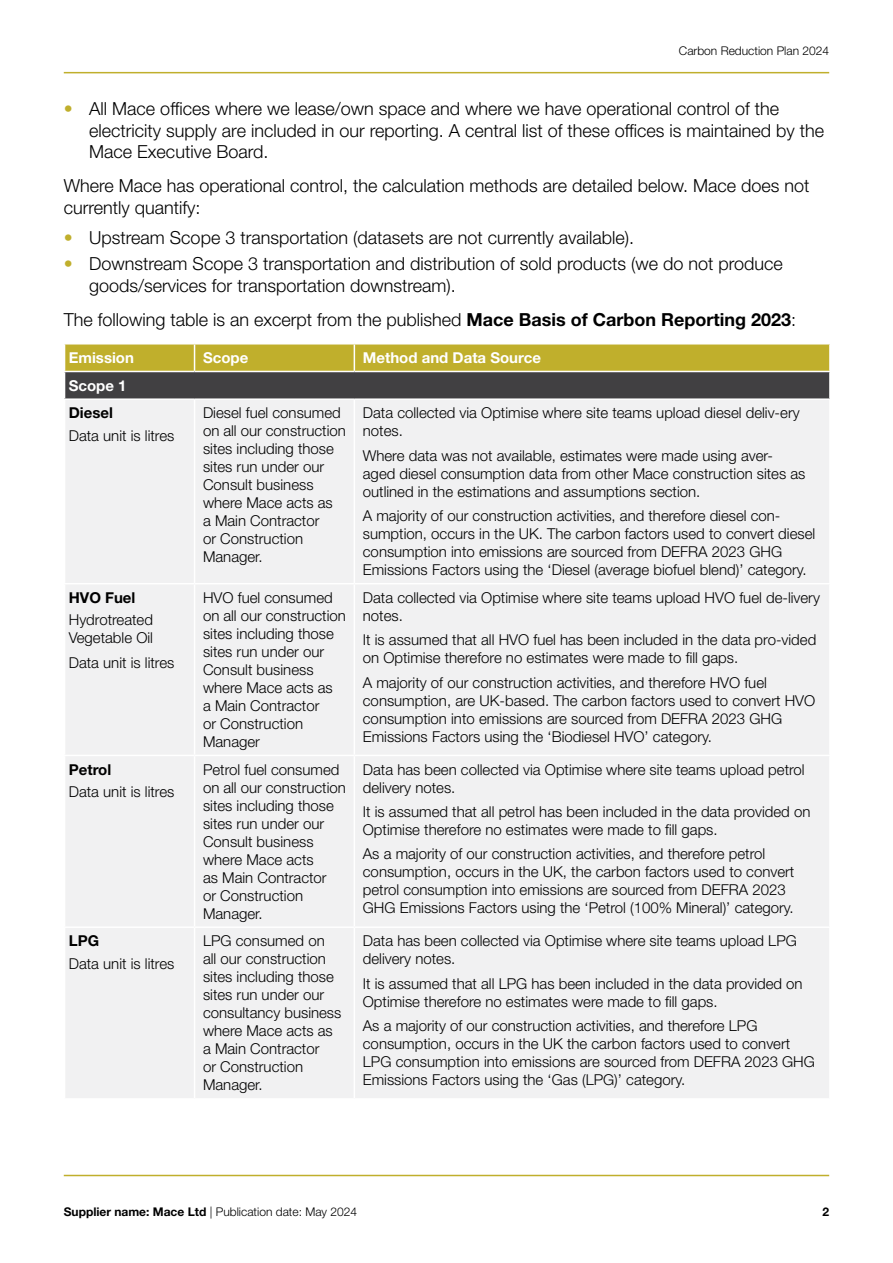
<style>
.page{position:relative;width:893px;height:1263px;background:#fff}
.page>*{position:absolute;margin:0;border:0;box-sizing:border-box;transform-origin:0 0}
.t1{font:300 18px/21.6px "Helvetica Neue LT Std";color:#000}
.t2{font:300 15px/18px "Helvetica Neue LT Std";color:#000}
.t3{font:700 15px "Helvetica Neue LT Std";color:#fff}
.t4{font:700 15px "Helvetica Neue LT Std";color:#000}
.t5{font:300 12px "Helvetica Neue LT Std";color:#000}
.t6{font:700 12px "Helvetica Neue LT Std";color:#000}
.s1{color:#c0af2c}
.s2{font-weight:700}
</style>
<div class="page">
<div style="left:65px;top:400px;width:764px;height:698px;background:#f1f1f2"></div>
<hr style="left:194px;top:400px;width:1px;height:183px;background:#fff">
<hr style="left:354px;top:400px;width:1px;height:183px;background:#fff">
<hr style="left:194px;top:584px;width:1px;height:171px;background:#fff">
<hr style="left:354px;top:584px;width:1px;height:171px;background:#fff">
<hr style="left:194px;top:756px;width:1px;height:170px;background:#fff">
<hr style="left:354px;top:756px;width:1px;height:170px;background:#fff">
<hr style="left:194px;top:928px;width:1px;height:170px;background:#fff">
<hr style="left:354px;top:928px;width:1px;height:170px;background:#fff">
<hr style="left:64px;top:583px;width:131px;height:1px;background:#fff">
<hr style="left:195px;top:583px;width:159px;height:1px;background:#fff">
<hr style="left:354px;top:583px;width:477px;height:1px;background:#fff">
<hr style="left:64px;top:755px;width:131px;height:1px;background:#fff">
<hr style="left:195px;top:755px;width:159px;height:1px;background:#fff">
<hr style="left:354px;top:755px;width:477px;height:1px;background:#fff">
<hr style="left:64px;top:926px;width:131px;height:2px;background:#fff">
<hr style="left:195px;top:926px;width:159px;height:2px;background:#fff">
<hr style="left:354px;top:926px;width:477px;height:2px;background:#fff">
<svg style="left:64px;top:344px;width:766px;height:54px;background:#867d3f"></svg>
<hr style="left:64px;top:1175px;width:765px;height:1px;background:#c0af2c">
<hr style="left:64px;top:72px;width:765px;height:1px;background:#c0af2c">
<p class="t5" style="left:679px;top:44px;width:152px">Carbon Reduction Plan 2024</p>
<p class="t1" style="left:89px;top:97px;width:736px;text-indent:-26px"><span class="s1">•</span> All Mace offices where we lease/own space and where we have operational control of the electricity supply are included in our reporting. A central list of these offices is maintained by the<br>Mace Executive Board.</p>
<p class="t1" style="left:64px;top:175px;width:747px">Where Mace has operational control, the calculation methods are detailed below. Mace does not currently quantify:</p>
<p class="t1" style="left:64px;top:227px;width:572px"><span class="s1">•</span> Upstream Scope 3 transportation (datasets are not currently available).</p>
<p class="t1" style="left:89px;top:252px;width:695px;text-indent:-26px"><span class="s1">•</span> Downstream Scope 3 transportation and distribution of sold products (we do not produce goods/services for transportation downstream).</p>
<p class="t1" style="left:64px;top:308px;width:734px">The following table is an excerpt from the published <span class="s2">Mace Basis of Carbon Reporting 2023</span>:</p>
<p class="t3" style="left:69px;top:348px;width:67px">Emission</p>
<p class="t3" style="left:203px;top:348px;width:47px">Scope</p>
<p class="t3" style="left:363px;top:348px;width:180px">Method and Data Source</p>
<p class="t3" style="left:69px;top:376px;width:59px">Scope 1</p>
<p class="t4" style="left:69px;top:404px;width:46px">Diesel</p>
<p class="t2" style="left:69px;top:426px;width:107px">Data unit is litres</p>
<p class="t2" style="left:203px;top:404px;width:144px">Diesel fuel consumed on all our construction sites including those sites run under our<br>Consult business where Mace acts as<br>a Main Contractor<br>or Construction<br>Manager.</p>
<p class="t2" style="left:363px;top:404px;width:438px">Data collected via Optimise where site teams upload diesel deliv-ery notes.</p>
<p class="t2" style="left:363px;top:446px;width:444px">Where data was not available, estimates were made using aver&shy;aged diesel consumption data from other Mace construction sites as outlined in the estimations and assumptions section.</p>
<p class="t2" style="left:363px;top:506px;width:454px">A majority of our construction activities, and therefore diesel con&shy;sumption, occurs in the UK. The carbon factors used to convert diesel consumption into emissions are sourced from DEFRA 2023 GHG Emissions Factors using the ‘Diesel (average biofuel blend)’ category.</p>
<p class="t4" style="left:69px;top:588px;width:68px">HVO Fuel</p>
<p class="t2" style="left:69px;top:610px;width:86px">Hydrotreated<br>Vegetable Oil</p>
<p class="t2" style="left:69px;top:653px;width:107px">Data unit is litres</p>
<p class="t2" style="left:203px;top:588px;width:144px">HVO fuel consumed on all our construction sites including those sites run under our<br>Consult business where Mace acts as<br>a Main Contractor<br>or Construction<br>Manager</p>
<p class="t2" style="left:363px;top:588px;width:459px">Data collected via Optimise where site teams upload HVO fuel de-livery notes.</p>
<p class="t2" style="left:363px;top:631px;width:455px">It is assumed that all HVO fuel has been included in the data pro-vided on Optimise therefore no estimates were made to fill gaps.</p>
<p class="t2" style="left:363px;top:673px;width:454px">A majority of our construction activities, and therefore HVO fuel consumption, are UK-based. The carbon factors used to convert HVO consumption into emissions are sourced from DEFRA 2023 GHG Emissions Factors using the ‘Biodiesel HVO’ category.</p>
<p class="t4" style="left:69px;top:760px;width:44px">Petrol</p>
<p class="t2" style="left:69px;top:782px;width:107px">Data unit is litres</p>
<p class="t2" style="left:203px;top:760px;width:144px">Petrol fuel consumed on all our construction sites including those sites run under our<br>Consult business where Mace acts<br>as Main Contractor<br>or Construction<br>Manager.</p>
<p class="t2" style="left:363px;top:760px;width:443px">Data has been collected via Optimise where site teams upload petrol delivery notes.</p>
<p class="t2" style="left:363px;top:802px;width:449px">It is assumed that all petrol has been included in the data provided on<br>Optimise therefore no estimates were made to fill gaps.</p>
<p class="t2" style="left:363px;top:845px;width:433px">As a majority of our construction activities, and therefore petrol consumption, occurs in the UK, the carbon factors used to convert petrol consumption into emissions are sourced from DEFRA 2023<br>GHG Emissions Factors using the ‘Petrol (100% Mineral)’ category.</p>
<p class="t4" style="left:69px;top:932px;width:32px">LPG</p>
<p class="t2" style="left:69px;top:954px;width:107px">Data unit is litres</p>
<p class="t2" style="left:203px;top:932px;width:140px">LPG consumed on all our construction sites including those sites run under our consultancy business where Mace acts as a Main Contractor<br>or Construction<br>Manager.</p>
<p class="t2" style="left:363px;top:932px;width:435px">Data has been collected via Optimise where site teams upload LPG delivery notes.</p>
<p class="t2" style="left:363px;top:974px;width:441px">It is assumed that all LPG has been included in the data provided on<br>Optimise therefore no estimates were made to fill gaps.</p>
<p class="t2" style="left:363px;top:1016px;width:454px">As a majority of our construction activities, and therefore LPG consumption, occurs in the UK the carbon factors used to convert LPG consumption into emissions are sourced from DEFRA 2023 GHG Emissions Factors using the ‘Gas (LPG)’ category.</p>
<p class="t5" style="left:64px;top:1204px;width:295px"><span class="s2">Supplier name: Mace Ltd</span> | Publication date: May 2024</p>
<p class="t6" style="left:822px;top:1204px;width:8px">2</p>
</div>
